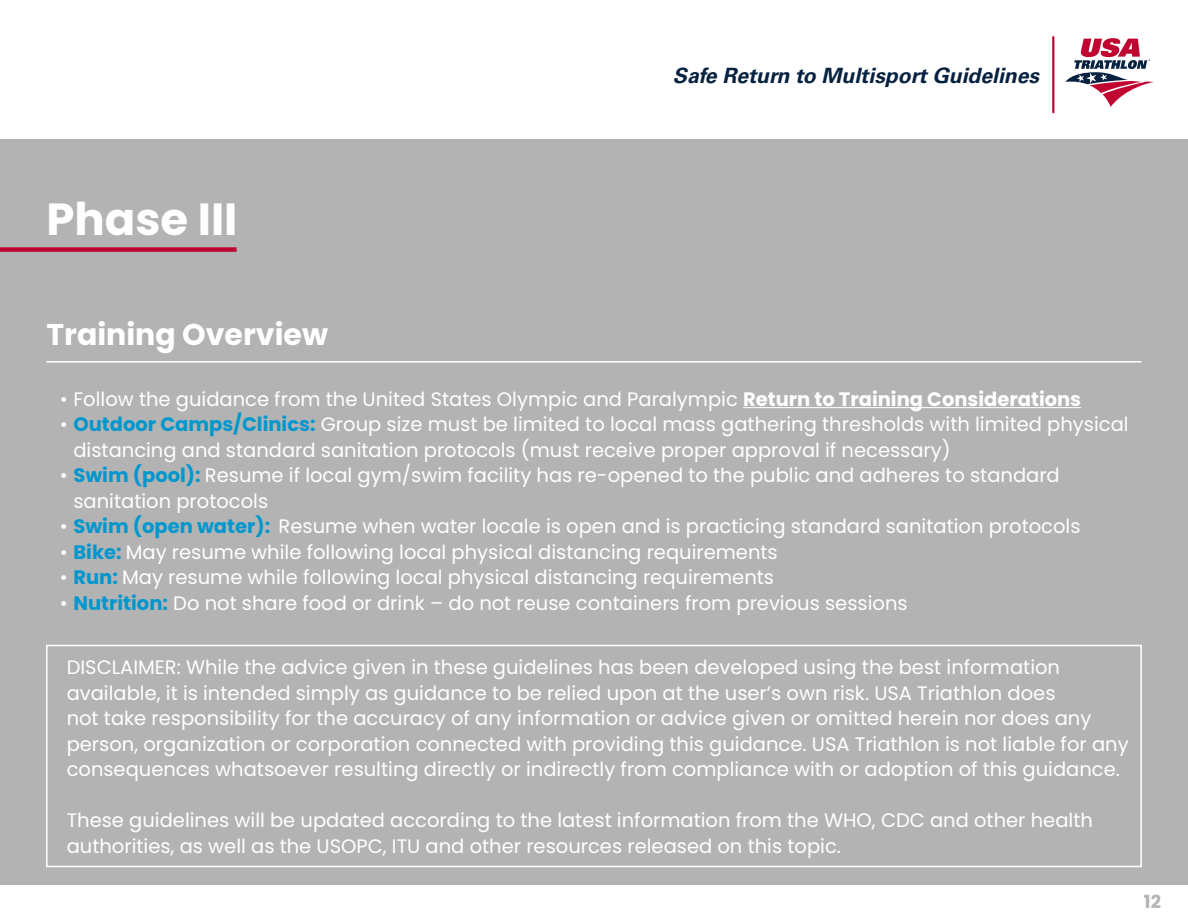
<style>
.page{position:relative;width:1188px;height:918px;background:#fff}
.page>*{position:absolute;margin:0;border:0;box-sizing:border-box;transform-origin:0 0}
.t1{font:700 45px "Poppins";color:#fff}
.t2{font:700 30px "Poppins";color:#fff}
.t3{font:italic 700 21.15px "Univers";color:#072241}
.t4{font:19.5px/25.5px "Poppins";color:#fff}
.t5{font:700 18px "Poppins";color:#b3b3b3}
.s1{font-weight:700}
.s2{font-weight:700;color:#0097ce}
</style>
<div class="page">
<svg style="left:1065px;top:38px;width:89px;height:69px"></svg>
<hr style="left:1052px;top:37px;width:2px;height:75px;background:#c00630">
<div style="left:0;top:139px;width:1188px;height:746px;background:#b3b3b3"></div>
<hr style="left:743px;top:407px;width:338px;height:1px;background:#fff">
<hr style="left:46px;top:361px;width:1096px;height:2px;background:#fff">
<div style="left:0;top:247px;width:237px;height:5px;background:#c00630"></div>
<div style="left:46px;top:645px;width:1096px;height:222px;border:2px solid #fff"></div>
<p class="t3" style="left:673px;top:63px;width:368px">Safe Return to Multisport Guidelines</p>
<h1 class="t1" style="left:46px;top:193px;width:193px">Phase III</h1>
<h2 class="t2" style="left:46px;top:317px;width:283px">Training Overview</h2>
<p class="t4" style="left:60px;top:386px;width:1023px">• Follow the guidance from the United States Olympic and Paralympic <span class="s1">Return to Training Considerations</span></p>
<p class="t4" style="left:73px;top:412px;width:1057px;text-indent:-13px">• <span class="s2">Outdoor Camps/Clinics:</span> Group size must be limited to local mass gathering thresholds with limited physical distancing and standard sanitation protocols (must receive proper approval if necessary)</p>
<p class="t4" style="left:73px;top:463px;width:988px;text-indent:-13px">• <span class="s2">Swim (pool):</span> Resume if local gym/swim facility has re-opened to the public and adheres to standard sanitation protocols</p>
<p class="t4" style="left:60px;top:514px;width:1022px">• <span class="s2">Swim (open water):</span> Resume when water locale is open and is practicing standard sanitation protocols</p>
<p class="t4" style="left:60px;top:539px;width:719px">• <span class="s2">Bike:</span> May resume while following local physical distancing requirements</p>
<p class="t4" style="left:60px;top:565px;width:716px">• <span class="s2">Run:</span> May resume while following local physical distancing requirements</p>
<p class="t4" style="left:60px;top:590px;width:849px">• <span class="s2">Nutrition:</span> Do not share food or drink – do not reuse containers from previous sessions</p>
<p class="t4" style="left:67px;top:655px;width:1063px">DISCLAIMER: While the advice given in these guidelines has been developed using the best information available, it is intended simply as guidance to be relied upon at the user’s own risk. USA Triathlon does<br>not take responsibility for the accuracy of any information or advice given or omitted herein nor does any person, organization or corporation connected with providing this guidance. USA Triathlon is not liable for any consequences whatsoever resulting directly or indirectly from compliance with or adoption of this guidance.</p>
<p class="t4" style="left:67px;top:808px;width:1028px">These guidelines will be updated according to the latest information from the WHO, CDC and other health authorities, as well as the USOPC, ITU and other resources released on this topic.</p>
<p class="t5" style="left:1144px;top:891px;width:19px">12</p>
</div>
